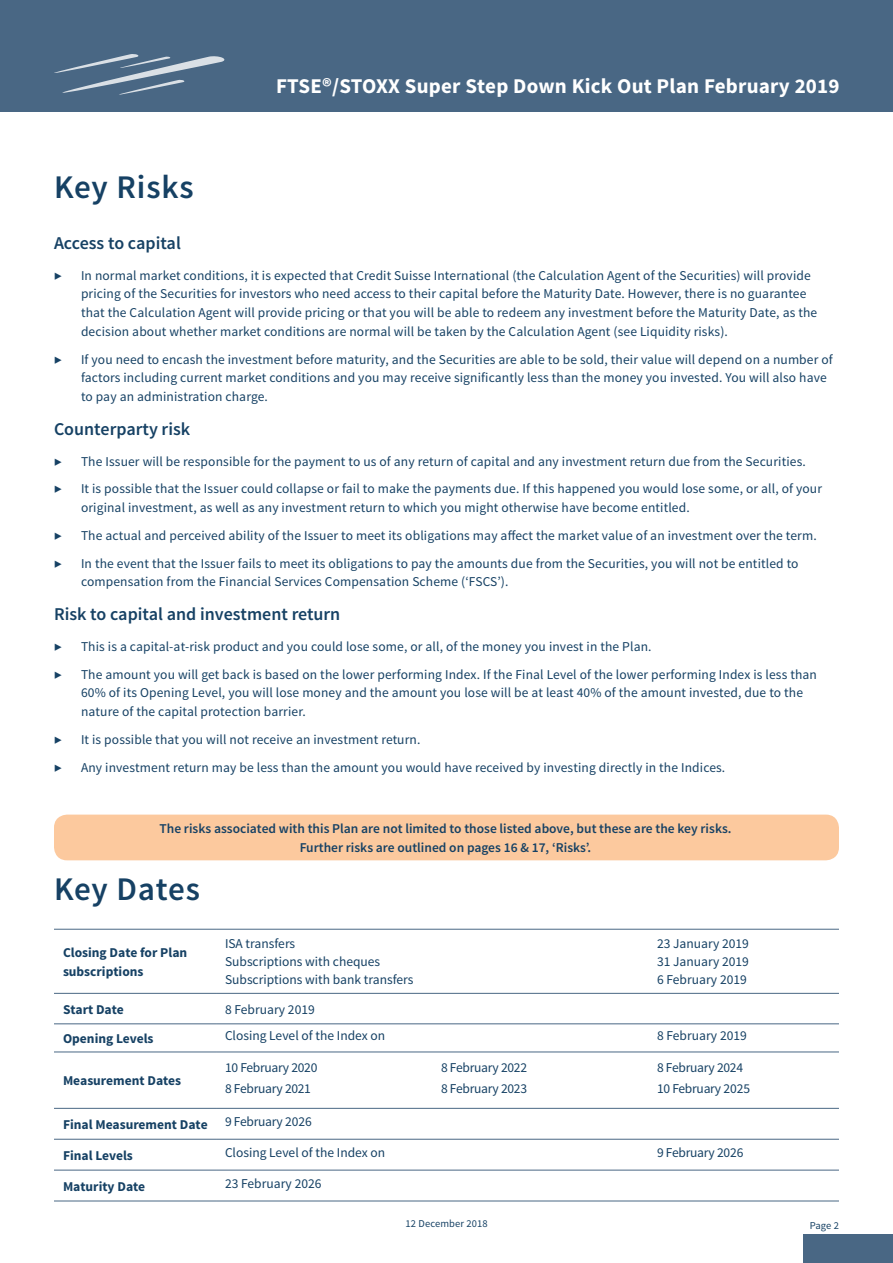
<style>
.page{position:relative;width:893px;height:1263px;background:#fff}
.page>*{position:absolute;margin:0;border:0;box-sizing:border-box;transform-origin:0 0}
.t1{font:600 33px "Source Sans Pro";letter-spacing:.025em;color:#164164}
.t2{font:700 21px "Source Sans Pro";letter-spacing:.01em;color:#fff}
.t3{font:600 18px "Source Sans Pro";color:#164164}
.t4{font:13.5px/18.8px "Source Sans Pro";letter-spacing:.01em;color:#164164}
.t5{font:600 13.5px/18.8px "Source Sans Pro";color:#164164;text-align:center}
.t6{font:700 13.5px/18.8px "Source Sans Pro";color:#164164}
.t7{font:13.5px "Source Sans Pro";letter-spacing:-.02em;color:#164164}
.t8{font:10.5px "Source Sans Pro";letter-spacing:.01em;color:#164164}
</style>
<div class="page">
<div style="left:1px;top:0;width:892px;height:112px;background:#496784"></div>
<hr style="left:0;top:0;width:1px;height:112px;background:#496784">
<svg style="left:54px;top:54px;width:171px;height:41px"></svg>
<div style="left:803px;top:1234px;width:90px;height:29px;background:#496784"></div>
<hr style="left:54px;top:929px;width:162px;height:1px;background:#496784">
<hr style="left:216px;top:929px;width:623px;height:1px;background:#496784">
<hr style="left:54px;top:993px;width:162px;height:1px;background:#496784">
<hr style="left:216px;top:993px;width:623px;height:1px;background:#496784">
<hr style="left:54px;top:1023px;width:162px;height:1px;background:#496784">
<hr style="left:216px;top:1023px;width:623px;height:1px;background:#496784">
<hr style="left:54px;top:1051px;width:162px;height:1px;background:#496784">
<hr style="left:216px;top:1051px;width:623px;height:1px;background:#496784">
<hr style="left:54px;top:1108px;width:162px;height:1px;background:#496784">
<hr style="left:54px;top:1139px;width:162px;height:1px;background:#496784">
<hr style="left:54px;top:1170px;width:162px;height:1px;background:#496784">
<hr style="left:54px;top:1200px;width:162px;height:1px;background:#496784">
<hr style="left:216px;top:1108px;width:623px;height:1px;background:#496784">
<hr style="left:216px;top:1139px;width:623px;height:1px;background:#496784">
<hr style="left:216px;top:1170px;width:623px;height:1px;background:#496784">
<hr style="left:216px;top:1200px;width:623px;height:1px;background:#496784">
<div style="left:54px;top:815px;width:785px;height:45px;background:#fcc99e;border-radius:13px"></div>
<h1 class="t1" style="left:54px;top:166px;width:141px">Key Risks</h1>
<h2 class="t2" style="left:276px;top:72px;width:565px">FTSE®/STOXX Super Step Down Kick Out Plan February 2019</h2>
<h3 class="t3" style="left:54px;top:232px;width:128px">Access to capital</h3>
<p class="t4" style="left:54px;top:266px;width:9px">▶</p>
<p class="t4" style="left:81px;top:266px;width:738px">In normal market conditions, it is expected that Credit Suisse International (the Calculation Agent of the Securities) will provide pricing of the Securities for investors who need access to their capital before the Maturity Date. However, there is no guarantee that the Calculation Agent will provide pricing or that you will be able to redeem any investment before the Maturity Date, as the decision about whether market conditions are normal will be taken by the Calculation Agent (see Liquidity risks).</p>
<p class="t4" style="left:54px;top:350px;width:9px">▶</p>
<p class="t4" style="left:81px;top:350px;width:753px">If you need to encash the investment before maturity, and the Securities are able to be sold, their value will depend on a number of factors including current market conditions and you may receive significantly less than the money you invested. You will also have to pay an administration charge.</p>
<h3 class="t3" style="left:54px;top:418px;width:138px">Counterparty risk</h3>
<p class="t4" style="left:54px;top:452px;width:9px">▶</p>
<p class="t4" style="left:81px;top:452px;width:726px">The Issuer will be responsible for the payment to us of any return of capital and any investment return due from the Securities.</p>
<p class="t4" style="left:54px;top:480px;width:9px">▶</p>
<p class="t4" style="left:81px;top:480px;width:743px">It is possible that the Issuer could collapse or fail to make the payments due. If this happened you would lose some, or all, of your original investment, as well as any investment return to which you might otherwise have become entitled.</p>
<p class="t4" style="left:54px;top:526px;width:9px">▶</p>
<p class="t4" style="left:81px;top:526px;width:737px">The actual and perceived ability of the Issuer to meet its obligations may affect the market value of an investment over the term.</p>
<p class="t4" style="left:54px;top:554px;width:9px">▶</p>
<p class="t4" style="left:81px;top:554px;width:719px">In the event that the Issuer fails to meet its obligations to pay the amounts due from the Securities, you will not be entitled to compensation from the Financial Services Compensation Scheme (‘FSCS’).</p>
<h3 class="t3" style="left:54px;top:603px;width:288px">Risk to capital and investment return</h3>
<p class="t4" style="left:54px;top:637px;width:9px">▶</p>
<p class="t4" style="left:81px;top:637px;width:572px">This is a capital-at-risk product and you could lose some, or all, of the money you invest in the Plan.</p>
<p class="t4" style="left:54px;top:665px;width:9px">▶</p>
<p class="t4" style="left:81px;top:665px;width:737px">The amount you will get back is based on the lower performing Index. If the Final Level of the lower performing Index is less than<br>60% of its Opening Level, you will lose money and the amount you lose will be at least 40% of the amount invested, due to the nature of the capital protection barrier.</p>
<p class="t4" style="left:54px;top:730px;width:9px">▶</p>
<p class="t4" style="left:81px;top:730px;width:341px">It is possible that you will not receive an investment return.</p>
<p class="t4" style="left:54px;top:758px;width:9px">▶</p>
<p class="t4" style="left:81px;top:758px;width:646px">Any investment return may be less than the amount you would have received by investing directly in the Indices.</p>
<p class="t5" style="left:159px;top:820px;width:574px">The risks associated with this Plan are not limited to those listed above, but these are the key risks.<br>Further risks are outlined on pages 16 &amp; 17, ‘Risks’.</p>
<h1 class="t1" style="left:54px;top:868px;width:148px">Key Dates</h1>
<p class="t6" style="left:63px;top:943px;width:126px">Closing Date for Plan subscriptions</p>
<p class="t4" style="left:225px;top:935px;width:72px">ISA transfers</p>
<p class="t4" style="left:657px;top:935px;width:93px">23 January 2019</p>
<p class="t4" style="left:225px;top:953px;width:157px">Subscriptions with cheques</p>
<p class="t4" style="left:657px;top:953px;width:93px">31 January 2019</p>
<p class="t4" style="left:225px;top:971px;width:190px">Subscriptions with bank transfers</p>
<p class="t4" style="left:657px;top:971px;width:91px">6 February 2019</p>
<p class="t6" style="left:63px;top:1000px;width:62px">Start Date</p>
<p class="t4" style="left:225px;top:1000px;width:91px">8 February 2019</p>
<p class="t6" style="left:63px;top:1029px;width:92px">Opening Levels</p>
<p class="t4" style="left:225px;top:1026px;width:162px">Closing Level of the Index on</p>
<p class="t4" style="left:657px;top:1026px;width:91px">8 February 2019</p>
<p class="t6" style="left:63px;top:1072px;width:120px">Measurement Dates</p>
<p class="t7" style="left:225px;top:1059px;width:94px">10 February 2020</p>
<p class="t7" style="left:441px;top:1059px;width:88px">8 February 2022</p>
<p class="t7" style="left:657px;top:1059px;width:88px">8 February 2024</p>
<p class="t7" style="left:225px;top:1080px;width:88px">8 February 2021</p>
<p class="t7" style="left:441px;top:1080px;width:88px">8 February 2023</p>
<p class="t7" style="left:657px;top:1080px;width:95px">10 February 2025</p>
<p class="t6" style="left:63px;top:1115px;width:146px">Final Measurement Date</p>
<p class="t7" style="left:225px;top:1113px;width:88px">9 February 2026</p>
<p class="t6" style="left:63px;top:1146px;width:71px">Final Levels</p>
<p class="t4" style="left:225px;top:1143px;width:162px">Closing Level of the Index on</p>
<p class="t7" style="left:657px;top:1144px;width:88px">9 February 2026</p>
<p class="t6" style="left:63px;top:1177px;width:84px">Maturity Date</p>
<p class="t4" style="left:225px;top:1174px;width:98px">23 February 2026</p>
<p class="t8" style="left:406px;top:1217px;width:83px">12 December 2018</p>
<p class="t8" style="left:810px;top:1219px;width:31px">Page 2</p>
</div>
